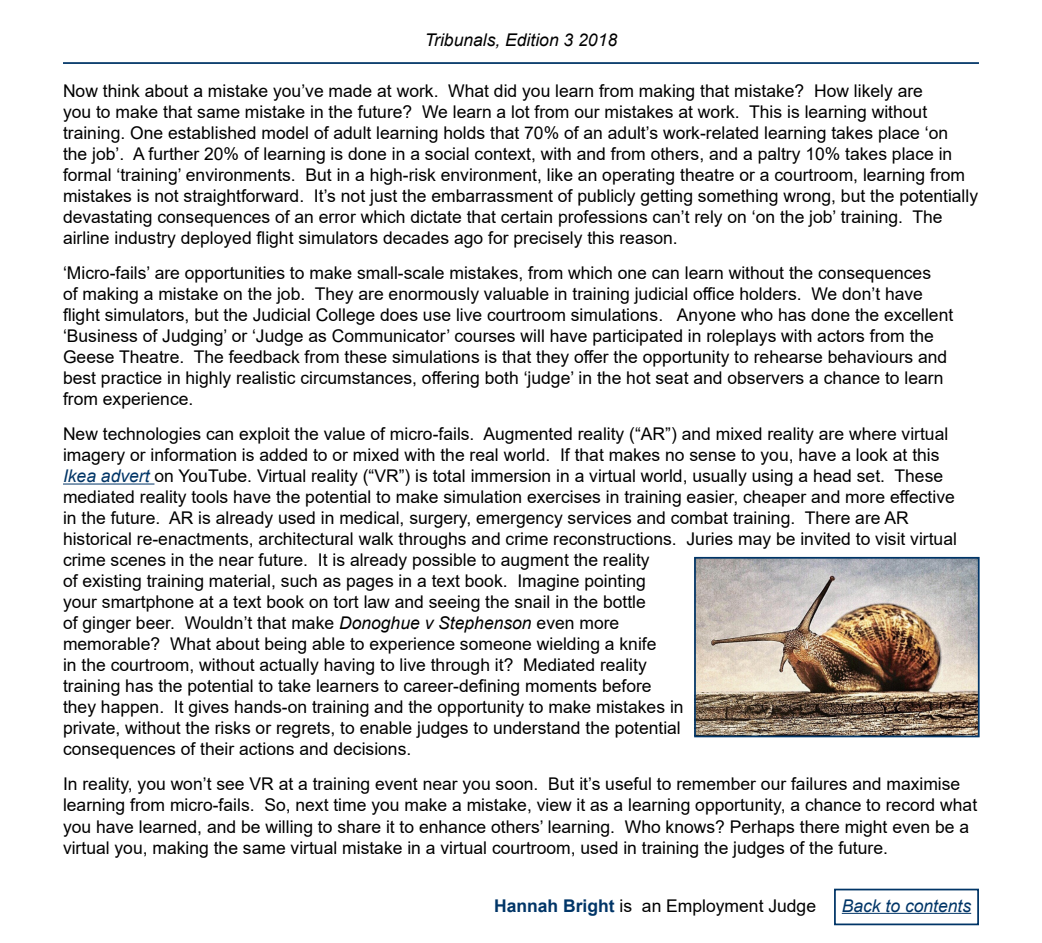
<style>
.page{position:relative;width:1042px;height:943px;background:#fff}
.page>*{position:absolute;margin:0;border:0;box-sizing:border-box;transform-origin:0 0}
.Author_name_box__rig{font:17.5px/21px "Arial";color:#000}
.t1{font:italic 17.5px "Arial";color:#000}
.Back_to_contents_box{font:italic 17.5px "Arial";color:#003567}
.s1{font-style:italic;color:#003567}
.s2{font-style:italic}
.s3{font-weight:700;color:#003567}
</style>
<div class="page">
<hr style="left:63px;top:62px;width:916px;height:2px;background:#003567">
<hr style="left:63px;top:483px;width:91px;height:1px;background:#003567">
<img style="left:697px;top:559px;width:279px;height:175px">
<div style="left:694px;top:556px;width:285px;height:181px;border:2px solid #003567"></div>
<hr style="left:842px;top:912px;width:129px;height:1px;background:#003567">
<div style="left:834px;top:888px;width:145px;height:36px;border:2px solid #003567"></div>
<p class="t1" style="left:425px;top:29px;width:194px">Tribunals, Edition 3 2018</p>
<p class="Author_name_box__rig" style="left:63px;top:80px;width:916px">Now think about a mistake you’ve made at work. What did you learn from making that mistake? How likely are<br>you to make that same mistake in the future? We learn a lot from our mistakes at work. This is learning without training. One established model of adult learning holds that 70% of an adult’s work-related learning takes place ‘on<br>the job’. A further 20% of learning is done in a social context, with and from others, and a paltry 10% takes place in formal ‘training’ environments. But in a high-risk environment, like an operating theatre or a courtroom, learning from mistakes is not straightforward. It’s not just the embarrassment of publicly getting something wrong, but the potentially devastating consequences of an error which dictate that certain professions can’t rely on ‘on the job’ training. The airline industry deployed flight simulators decades ago for precisely this reason.</p>
<p class="Author_name_box__rig" style="left:63px;top:262px;width:892px">‘Micro-fails’ are opportunities to make small-scale mistakes, from which one can learn without the consequences<br>of making a mistake on the job. They are enormously valuable in training judicial office holders. We don’t have flight simulators, but the Judicial College does use live courtroom simulations. Anyone who has done the excellent ‘Business of Judging’ or ‘Judge as Communicator’ courses will have participated in roleplays with actors from the Geese Theatre. The feedback from these simulations is that they offer the opportunity to rehearse behaviours and best practice in highly realistic circumstances, offering both ‘judge’ in the hot seat and observers a chance to learn from experience.</p>
<p class="Author_name_box__rig" style="left:63px;top:423px;width:895px">New technologies can exploit the value of micro-fails. Augmented reality (“AR”) and mixed reality are where virtual imagery or information is added to or mixed with the real world. If that makes no sense to you, have a look at this <span class="s1">Ikea advert</span> on YouTube. Virtual reality (“VR”) is total immersion in a virtual world, usually using a head set. These mediated reality tools have the potential to make simulation exercises in training easier, cheaper and more effective in the future. AR is already used in medical, surgery, emergency services and combat training. There are AR historical re-enactments, architectural walk throughs and crime reconstructions. Juries may be invited to visit virtual crime scenes in the near future. It is already possible to augment the reality<br>of existing training material, such as pages in a text book. Imagine pointing<br>your smartphone at a text book on tort law and seeing the snail in the bottle<br>of ginger beer. Wouldn’t that make <span class="s2">Donoghue v Stephenson</span> even more<br>memorable? What about being able to experience someone wielding a knife<br>in the courtroom, without actually having to live through it? Mediated reality<br>training has the potential to take learners to career-defining moments before<br>they happen. It gives hands-on training and the opportunity to make mistakes in<br>private, without the risks or regrets, to enable judges to understand the potential<br>consequences of their actions and decisions.</p>
<p class="Author_name_box__rig" style="left:63px;top:773px;width:915px">In reality, you won’t see VR at a training event near you soon. But it’s useful to remember our failures and maximise learning from micro-fails. So, next time you make a mistake, view it as a learning opportunity, a chance to record what you have learned, and be willing to share it to enhance others’ learning. Who knows? Perhaps there might even be a virtual you, making the same virtual mistake in a virtual courtroom, used in training the judges of the future.</p>
<p class="Author_name_box__rig" style="left:494px;top:894px;width:323px"><span class="s3">Hannah Bright</span> is an Employment Judge</p>
<p class="Back_to_contents_box" style="left:842px;top:893px;width:131px">Back to contents</p>
</div>
